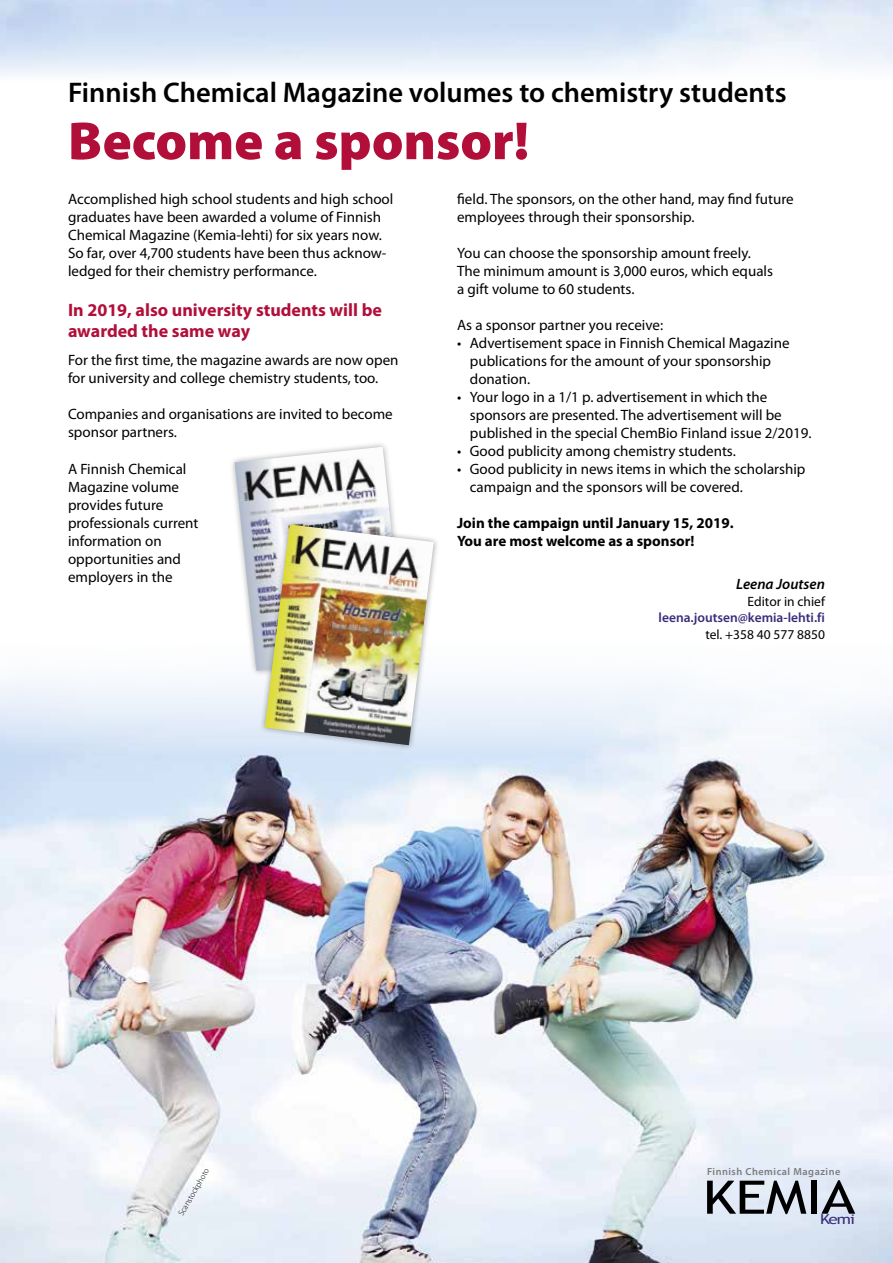
<style>
.page{position:relative;width:893px;height:1263px;background:#fff}
.page>*{position:absolute;margin:0;border:0;box-sizing:border-box;transform-origin:0 0}
.t1{font:900 54px "Myriad Pro";color:#b10f3a}
.t2{font:46.2px "Trebuchet MS";letter-spacing:-.01em;color:#000;scale:1.25 1}
.t3{font:600 28.5px "Myriad Pro";color:#000}
.t4{font:700 18px/21.6px "Myriad Pro";color:#b10f3a}
.t5{font:15px/18px "Myriad Pro";color:#000}
.t6{font:700 15px/18px "Myriad Pro";color:#000}
.t7{font:italic 600 15px "Myriad Pro";color:#000}
.t8{font:13.65px "Trebuchet MS";color:#392d7a;scale:1.25 1}
.t9{font:13.5px "Myriad Pro";color:#000}
.t10{font:600 13.5px "Myriad Pro";color:#392d7a}
.t11{font:600 10.35px "Myriad Pro";letter-spacing:.05em;color:#7c7c7c}
.t12{font:300 8.25px "Myriad Pro";color:#000}
</style>
<div class="page">
<img style="left:0;top:681px;width:893px;height:582px">
<img style="left:235px;top:447px;width:159px;height:224px">
<div style="left:259px;top:518px;width:180px;height:233px;background:#000;opacity:.35"></div>
<img style="left:265px;top:524px;width:169px;height:221px">
<h3 class="t3" style="left:68px;top:77px;width:720px">Finnish Chemical Magazine volumes to chemistry students</h3>
<h1 class="t1" style="left:68px;top:110px;width:463px">Become a sponsor!</h1>
<p class="t5" style="left:68px;top:190px;width:327px">Accomplished high school students and high school graduates have been awarded a volume of Finnish Chemical Magazine (Kemia-lehti) for six years now.<br>So far, over 4,700 students have been thus acknow&shy;ledged for their chemistry performance.</p>
<p class="t4" style="left:68px;top:299px;width:315px">In 2019, also university students will be awarded the same way</p>
<p class="t5" style="left:68px;top:351px;width:332px">For the first time, the magazine awards are now open for university and college chemistry students, too.</p>
<p class="t5" style="left:68px;top:405px;width:326px">Companies and organisations are invited to become sponsor partners.</p>
<p class="t5" style="left:457px;top:190px;width:338px">field. The sponsors, on the other hand, may find future employees through their sponsorship.</p>
<p class="t5" style="left:457px;top:244px;width:317px">You can choose the sponsorship amount freely.<br>The minimum amount is 3,000 euros, which equals a gift volume to 60 students.</p>
<p class="t5" style="left:457px;top:316px;width:208px">As a sponsor partner you receive:</p>
<p class="t5" style="left:470px;top:334px;width:321px;text-indent:-13px">• Advertisement space in Finnish Chemical Magazine publications for the amount of your sponsorship donation.</p>
<p class="t5" style="left:470px;top:388px;width:343px;text-indent:-13px">• Your logo in a 1/1 p. advertisement in which the sponsors are presented. The advertisement will be published in the special ChemBio Finland issue 2/2019.</p>
<p class="t5" style="left:457px;top:442px;width:280px">• Good publicity among chemistry students.</p>
<p class="t5" style="left:470px;top:460px;width:337px;text-indent:-13px">• Good publicity in news items in which the scholarship campaign and the sponsors will be covered.</p>
<p class="t6" style="left:457px;top:514px;width:278px">Join the campaign until January 15, 2019.<br>You are most welcome as a sponsor!</p>
<p class="t7" style="left:736px;top:576px;width:90px">Leena Joutsen</p>
<p class="t9" style="left:748px;top:593px;width:79px">Editor in chief</p>
<p class="t10" style="left:659px;top:610px;width:168px">leena.joutsen@kemia-lehti.fi</p>
<p class="t9" style="left:705px;top:626px;width:121px">tel. +358 40 577 8850</p>
<p class="t5" style="left:68px;top:460px;width:132px">A Finnish Chemical<br>Magazine volume provides future professionals current information on opportunities and employers in the</p>
<p class="t12" style="left:176px;top:1212px;width:55px;rotate:-60deg">Scanstockphoto</p>
<p class="t11" style="left:707px;top:1165px;width:135px">Finnish Chemical Magazine</p>
<h2 class="t2" style="left:703px;top:1170px;width:123px">KEMIA</h2>
<p class="t8" style="left:820px;top:1211px;width:30px">Kemi</p>
</div>
